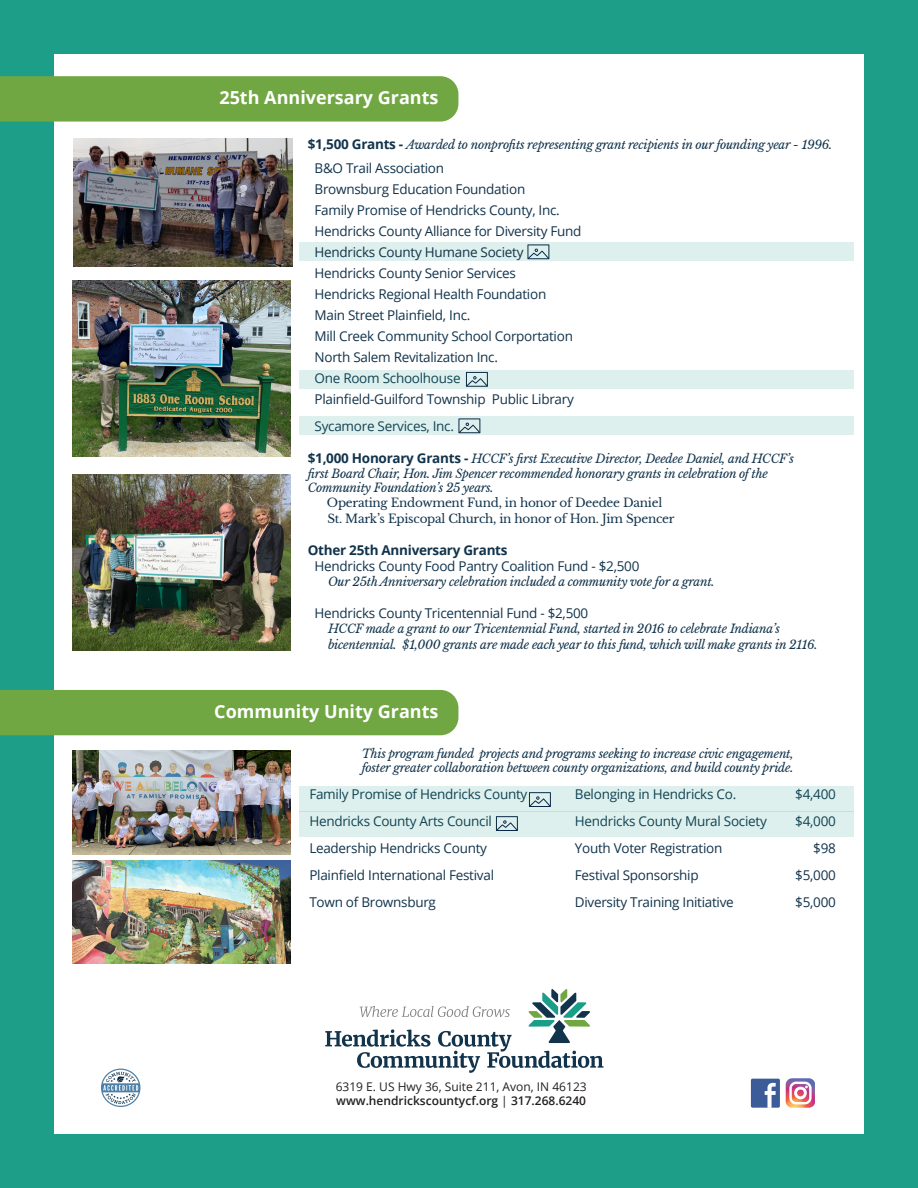
<style>
.page{position:relative;width:918px;height:1188px;background:#1d9e88}
.page>*{position:absolute;margin:0;border:0;box-sizing:border-box;transform-origin:0 0}
.t1{font:700 18px "Open Sans";color:#fff}
.t2{font:13.5px "Open Sans";letter-spacing:-.02em;color:#11334b}
.t3{font:700 13.5px "Open Sans";letter-spacing:-.02em;color:#11334b}
.t4{font:italic 12px "Libre Baskerville";letter-spacing:-.02em;color:#11334b}
.t5{font:12px "Libre Baskerville";letter-spacing:-.02em;color:#11334b}
.t6{font:600 12px "Open Sans";color:#231f20}
.t7{font:12px "Open Sans";color:#231f20}
.s1{font-family:"Open Sans";font-weight:700;font-style:normal;font-size:13.5px}
.s2{font-weight:400}
</style>
<div class="page">
<div style="left:54px;top:54px;width:810px;height:1080px;background:#fff"></div>
<svg style="left:325px;top:989px;width:278px;height:84px"></svg>
<svg style="left:101px;top:1069px;width:39px;height:38px"></svg>
<div style="left:751px;top:1079px;width:29px;height:29px;background:#3b5b99;border-radius:2px"></div>
<svg style="left:765px;top:1083px;width:11px;height:25px"></svg>
<svg style="left:786px;top:1078px;width:29px;height:30px"></svg>
<div style="left:0;top:690px;width:458px;height:45px;background:#71a742"></div>
<img style="left:72px;top:860px;width:219px;height:104px">
<img style="left:72px;top:751px;width:219px;height:103px">
<div style="left:299px;top:811px;width:554px;height:26px;background:#ddf0ed"></div>
<div style="left:299px;top:786px;width:554px;height:26px;background:#ddf0ed"></div>
<svg style="left:529px;top:792px;width:22px;height:15px"></svg>
<svg style="left:496px;top:816px;width:22px;height:15px"></svg>
<div style="left:0;top:76px;width:458px;height:46px;background:#71a742"></div>
<img style="left:72px;top:474px;width:219px;height:176px">
<img style="left:74px;top:138px;width:218px;height:129px">
<img style="left:72px;top:281px;width:219px;height:176px">
<div style="left:299px;top:242px;width:554px;height:19px;background:#ddf0ed"></div>
<svg style="left:527px;top:244px;width:22px;height:15px"></svg>
<div style="left:299px;top:370px;width:554px;height:19px;background:#ddf0ed"></div>
<svg style="left:466px;top:372px;width:22px;height:15px"></svg>
<div style="left:299px;top:416px;width:554px;height:19px;background:#ddf0ed"></div>
<svg style="left:458px;top:418px;width:22px;height:15px"></svg>
<p class="t1" style="left:219px;top:85px;width:221px">25th Anniversary Grants</p>
<p class="t4" style="left:308px;top:138px;width:526px"><span class="s1">$1,500 Grants -</span> Awarded to nonprofits representing grant recipients in our founding year - 1996.</p>
<p class="t2" style="left:315px;top:159px;width:131px">B&amp;O Trail Association</p>
<p class="t2" style="left:315px;top:180px;width:212px">Brownsburg Education Foundation</p>
<p class="t2" style="left:315px;top:201px;width:247px">Family Promise of Hendricks County, Inc.</p>
<p class="t2" style="left:315px;top:222px;width:268px">Hendricks County Alliance for Diversity Fund</p>
<p class="t2" style="left:315px;top:243px;width:210px">Hendricks County Humane Society</p>
<p class="t2" style="left:315px;top:264px;width:203px">Hendricks County Senior Services</p>
<p class="t2" style="left:315px;top:285px;width:233px">Hendricks Regional Health Foundation</p>
<p class="t2" style="left:315px;top:306px;width:157px">Main Street Plainfield, Inc.</p>
<p class="t2" style="left:315px;top:327px;width:260px">Mill Creek Community School Corportation</p>
<p class="t2" style="left:315px;top:348px;width:185px">North Salem Revitalization Inc.</p>
<p class="t2" style="left:315px;top:369px;width:148px">One Room Schoolhouse</p>
<p class="t2" style="left:315px;top:390px;width:261px">Plainfield-Guilford Township Public Library</p>
<p class="t2" style="left:315px;top:417px;width:141px">Sycamore Services, Inc.</p>
<p class="t4" style="left:308px;top:452px;width:488px"><span class="s1">$1,000 Honorary Grants -</span> HCCF’s first Executive Director, Deedee Daniel, and HCCF’s</p>
<p class="t4" style="left:308px;top:466px;width:462px">first Board Chair, Hon. Jim Spencer recommended honorary grants in celebration of the</p>
<p class="t4" style="left:308px;top:481px;width:187px">Community Foundation’s 25 years.</p>
<p class="t5" style="left:327px;top:495px;width:337px">Operating Endowment Fund, in honor of Deedee Daniel</p>
<p class="t5" style="left:327px;top:511px;width:349px">St. Mark’s Episcopal Church, in honor of Hon. Jim Spencer</p>
<p class="t3" style="left:308px;top:541px;width:201px">Other 25th Anniversary Grants</p>
<p class="t2" style="left:315px;top:557px;width:326px">Hendricks County Food Pantry Coalition Fund - $2,500</p>
<p class="t4" style="left:328px;top:574px;width:388px">Our 25th Anniversary celebration included a community vote for a grant.</p>
<p class="t2" style="left:315px;top:604px;width:275px">Hendricks County Tricentennial Fund - $2,500</p>
<p class="t4" style="left:328px;top:621px;width:453px">HCCF made a grant to our Tricentennial Fund, started in 2016 to celebrate Indiana’s</p>
<p class="t4" style="left:328px;top:637px;width:491px">bicentennial. $1,000 grants are made each year to this fund, which will make grants in 2116.</p>
<p class="t1" style="left:214px;top:699px;width:226px">Community Unity Grants</p>
<p class="t4" style="left:362px;top:747px;width:433px">This program funded projects and programs seeking to increase civic engagement,</p>
<p class="t4" style="left:362px;top:760px;width:433px">foster greater collaboration between county organizations, and build county pride.</p>
<p class="t2" style="left:309px;top:785px;width:220px">Family Promise of Hendricks County</p>
<p class="t2" style="left:575px;top:785px;width:163px">Belonging in Hendricks Co.</p>
<p class="t2" style="left:795px;top:785px;width:42px">$4,400</p>
<p class="t2" style="left:309px;top:812px;width:184px">Hendricks County Arts Council</p>
<p class="t2" style="left:575px;top:812px;width:193px">Hendricks County Mural Society</p>
<p class="t2" style="left:795px;top:812px;width:42px">$4,000</p>
<p class="t2" style="left:309px;top:839px;width:179px">Leadership Hendricks County</p>
<p class="t2" style="left:575px;top:839px;width:149px">Youth Voter Registration</p>
<p class="t2" style="left:813px;top:839px;width:24px">$98</p>
<p class="t2" style="left:309px;top:866px;width:186px">Plainfield International Festival</p>
<p class="t2" style="left:575px;top:866px;width:125px">Festival Sponsorship</p>
<p class="t2" style="left:795px;top:866px;width:42px">$5,000</p>
<p class="t2" style="left:309px;top:893px;width:128px">Town of Brownsburg</p>
<p class="t2" style="left:575px;top:893px;width:160px">Diversity Training Initiative</p>
<p class="t2" style="left:795px;top:893px;width:42px">$5,000</p>
<p class="t7" style="left:336px;top:1078px;width:253px">6319 E. US Hwy 36, Suite 211, Avon, IN 46123</p>
<p class="t6" style="left:336px;top:1093px;width:251px">www.hendrickscountycf.org <span class="s2">|</span> 317.268.6240</p>
</div>
